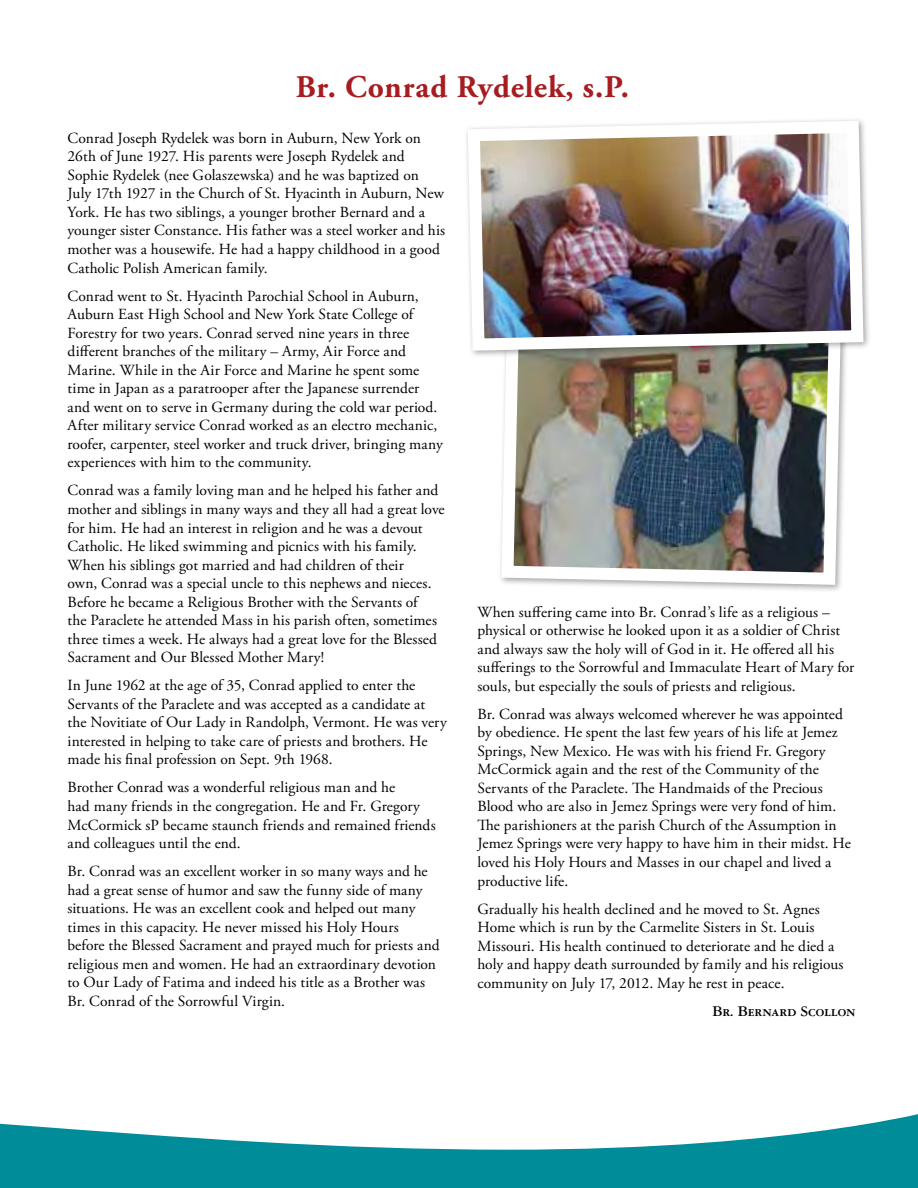
<style>
.page{position:relative;width:918px;height:1188px;background:#fff}
.page>*{position:absolute;margin:0;border:0;box-sizing:border-box;transform-origin:0 0}
.t1{font:700 31.5px "Adobe Garamond Pro";letter-spacing:.025em;color:#a71c20}
.t2{font:15.45px/18.6px "Adobe Garamond Pro";letter-spacing:.005em;color:#000}
.t3{font:15.45px "Garamond Three Bold SC";letter-spacing:-.01em;color:#000}
</style>
<div class="page">
<img style="left:500px;top:359px;width:346px;height:232px">
<img style="left:466px;top:119px;width:403px;height:238px">
<svg style="left:0;top:1114px;width:918px;height:74px;fill:#008c99"></svg>
<h1 class="t1" style="left:296px;top:69px;width:335px">Br. Conrad Rydelek, s.P.</h1>
<p class="t2" style="left:68px;top:129px;width:379px">Conrad Joseph Rydelek was born in Auburn, New York on 26th of June 1927. His parents were Joseph Rydelek and Sophie Rydelek (nee Golaszewska) and he was baptized on July 17th 1927 in the Church of St. Hyacinth in Auburn, New York. He has two siblings, a younger brother Bernard and a younger sister Constance. His father was a steel worker and his mother was a housewife. He had a happy childhood in a good Catholic Polish American family.</p>
<p class="t2" style="left:68px;top:287px;width:377px">Conrad went to St. Hyacinth Parochial School in Auburn, Auburn East High School and New York State College of Forestry for two years. Conrad served nine years in three different branches of the military – Army, Air Force and Marine. While in the Air Force and Marine he spent some time in Japan as a paratrooper after the Japanese surrender and went on to serve in Germany during the cold war period.<br>After military service Conrad worked as an electro mechanic, roofer, carpenter, steel worker and truck driver, bringing many experiences with him to the community.</p>
<p class="t2" style="left:68px;top:482px;width:379px">Conrad was a family loving man and he helped his father and mother and siblings in many ways and they all had a great love for him. He had an interest in religion and he was a devout Catholic. He liked swimming and picnics with his family.<br>When his siblings got married and had children of their<br>own, Conrad was a special uncle to this nephews and nieces.<br>Before he became a Religious Brother with the Servants of<br>the Paraclete he attended Mass in his parish often, sometimes three times a week. He always had a great love for the Blessed Sacrament and Our Blessed Mother Mary!</p>
<p class="t2" style="left:68px;top:677px;width:381px">In June 1962 at the age of 35, Conrad applied to enter the Servants of the Paraclete and was accepted as a candidate at the Novitiate of Our Lady in Randolph, Vermont. He was very interested in helping to take care of priests and brothers. He made his final profession on Sept. 9th 1968.</p>
<p class="t2" style="left:68px;top:779px;width:370px">Brother Conrad was a wonderful religious man and he<br>had many friends in the congregation. He and Fr. Gregory McCormick sP became staunch friends and remained friends and colleagues until the end.</p>
<p class="t2" style="left:68px;top:862px;width:374px">Br. Conrad was an excellent worker in so many ways and he had a great sense of humor and saw the funny side of many situations. He was an excellent cook and helped out many times in this capacity. He never missed his Holy Hours before the Blessed Sacrament and prayed much for priests and religious men and women. He had an extraordinary devotion to Our Lady of Fatima and indeed his title as a Brother was Br. Conrad of the Sorrowful Virgin.</p>
<p class="t2" style="left:477px;top:603px;width:378px">When suffering came into Br. Conrad’s life as a religious – physical or otherwise he looked upon it as a soldier of Christ and always saw the holy will of God in it. He offered all his sufferings to the Sorrowful and Immaculate Heart of Mary for souls, but especially the souls of priests and religious.</p>
<p class="t2" style="left:477px;top:705px;width:375px">Br. Conrad was always welcomed wherever he was appointed by obedience. He spent the last few years of his life at Jemez Springs, New Mexico. He was with his friend Fr. Gregory McCormick again and the rest of the Community of the Servants of the Paraclete. The Handmaids of the Precious Blood who are also in Jemez Springs were very fond of him.<br>The parishioners at the parish Church of the Assumption in Jemez Springs were very happy to have him in their midst. He loved his Holy Hours and Masses in our chapel and lived a productive life.</p>
<p class="t2" style="left:477px;top:900px;width:368px">Gradually his health declined and he moved to St. Agnes Home which is run by the Carmelite Sisters in St. Louis Missouri. His health continued to deteriorate and he died a holy and happy death surrounded by family and his religious community on July 17, 2012. May he rest in peace.</p>
<p class="t3" style="left:712px;top:1002px;width:145px">Br. Bernard Scollon</p>
</div>
